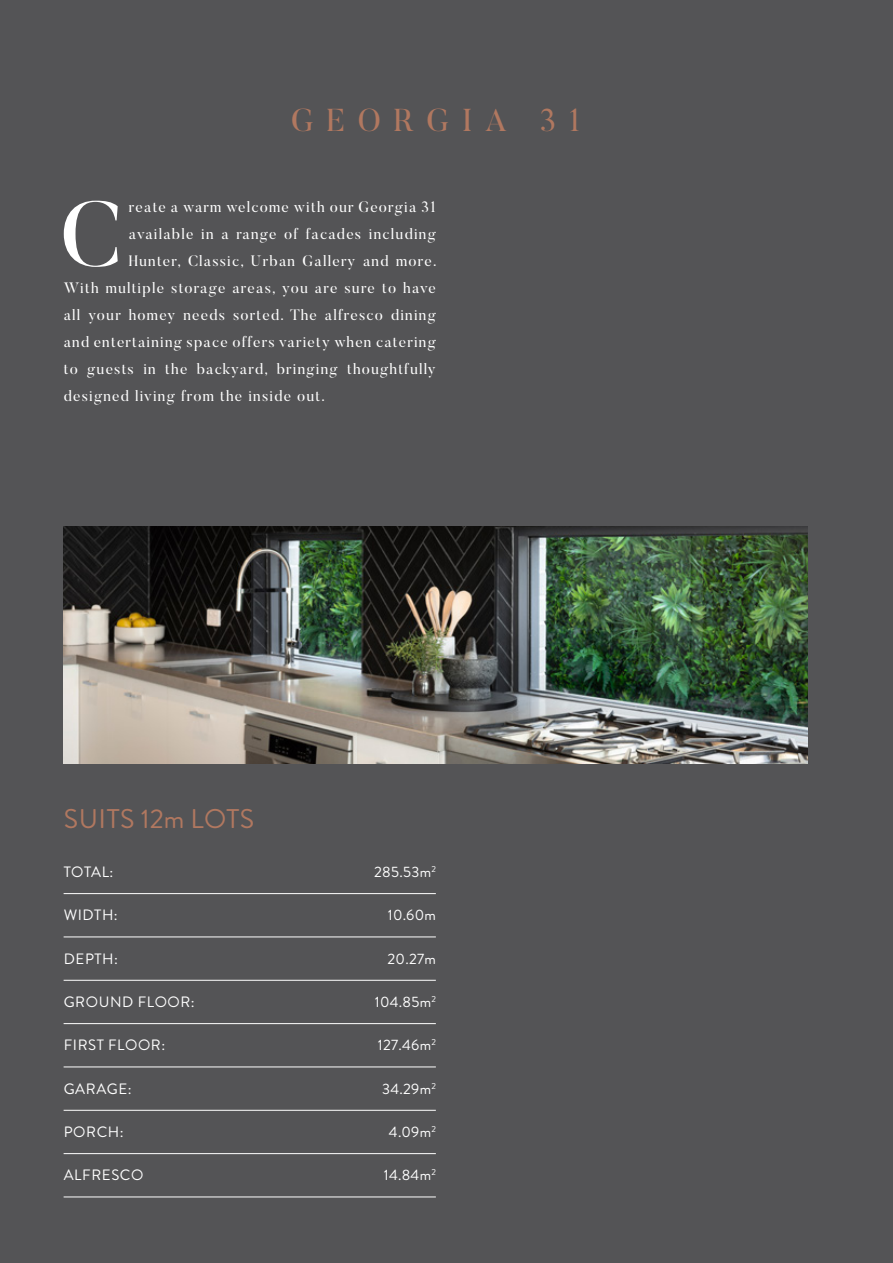
<style>
.page{position:relative;width:893px;height:1263px;background:#545456}
.page>*{position:absolute;margin:0;border:0;box-sizing:border-box;transform-origin:0 0}
.t1{font:91.65px "Butler";color:#fff}
.t2{font:31.5px "Butler";letter-spacing:.4em;color:#b17860}
.t3{font:27px "Brandon Grotesque";letter-spacing:.02em;color:#b17860}
.t4{font:15px "Butler";letter-spacing:.08em;color:#fff}
.t5{font:15px "Brandon Grotesque";letter-spacing:.04em;color:#fff}
</style>
<div class="page">
<img style="left:64px;top:526px;width:744px;height:237px">
<hr style="left:64px;top:893px;width:372px;height:1px;background:#fff">
<hr style="left:64px;top:936px;width:372px;height:1px;background:#fff">
<hr style="left:64px;top:980px;width:372px;height:1px;background:#fff">
<hr style="left:64px;top:1023px;width:372px;height:1px;background:#fff">
<hr style="left:64px;top:1066px;width:372px;height:1px;background:#fff">
<hr style="left:64px;top:1110px;width:372px;height:1px;background:#fff">
<hr style="left:64px;top:1153px;width:372px;height:1px;background:#fff">
<hr style="left:64px;top:1196px;width:372px;height:1px;background:#fff">
<h2 class="t2" style="left:291px;top:100px;width:291px">GEORGIA 31</h2>
<h1 class="t1" style="left:60px;top:176px;width:63px">C</h1>
<p class="t4" style="left:129px;top:197px;width:308px">reate a warm welcome with our Georgia 31</p>
<p class="t4" style="left:129px;top:224px;width:308px">available in a range of facades including</p>
<p class="t4" style="left:129px;top:251px;width:309px">Hunter, Classic, Urban Gallery and more.</p>
<p class="t4" style="left:64px;top:278px;width:374px">With multiple storage areas, you are sure to have</p>
<p class="t4" style="left:64px;top:305px;width:374px">all your homey needs sorted. The alfresco dining</p>
<p class="t4" style="left:64px;top:332px;width:374px">and entertaining space offers variety when catering</p>
<p class="t4" style="left:64px;top:359px;width:374px">to guests in the backyard, bringing thoughtfully</p>
<p class="t4" style="left:64px;top:386px;width:263px">designed living from the inside out.</p>
<h3 class="t3" style="left:64px;top:800px;width:192px">SUITS 12m LOTS</h3>
<p class="t5" style="left:64px;top:861px;width:51px">TOTAL:</p>
<p class="t5" style="left:374px;top:861px;width:63px">285.53m<sup>2</sup></p>
<p class="t5" style="left:64px;top:905px;width:55px">WIDTH:</p>
<p class="t5" style="left:388px;top:905px;width:50px">10.60m</p>
<p class="t5" style="left:64px;top:948px;width:56px">DEPTH:</p>
<p class="t5" style="left:387px;top:948px;width:50px">20.27m</p>
<p class="t5" style="left:64px;top:991px;width:133px">GROUND FLOOR:</p>
<p class="t5" style="left:375px;top:991px;width:63px">104.85m<sup>2</sup></p>
<p class="t5" style="left:64px;top:1035px;width:103px">FIRST FLOOR:</p>
<p class="t5" style="left:378px;top:1035px;width:60px">127.46m<sup>2</sup></p>
<p class="t5" style="left:64px;top:1078px;width:69px">GARAGE:</p>
<p class="t5" style="left:382px;top:1078px;width:55px">34.29m<sup>2</sup></p>
<p class="t5" style="left:64px;top:1121px;width:61px">PORCH:</p>
<p class="t5" style="left:389px;top:1121px;width:48px">4.09m<sup>2</sup></p>
<p class="t5" style="left:64px;top:1165px;width:81px">ALFRESCO</p>
<p class="t5" style="left:384px;top:1165px;width:54px">14.84m<sup>2</sup></p>
</div>
